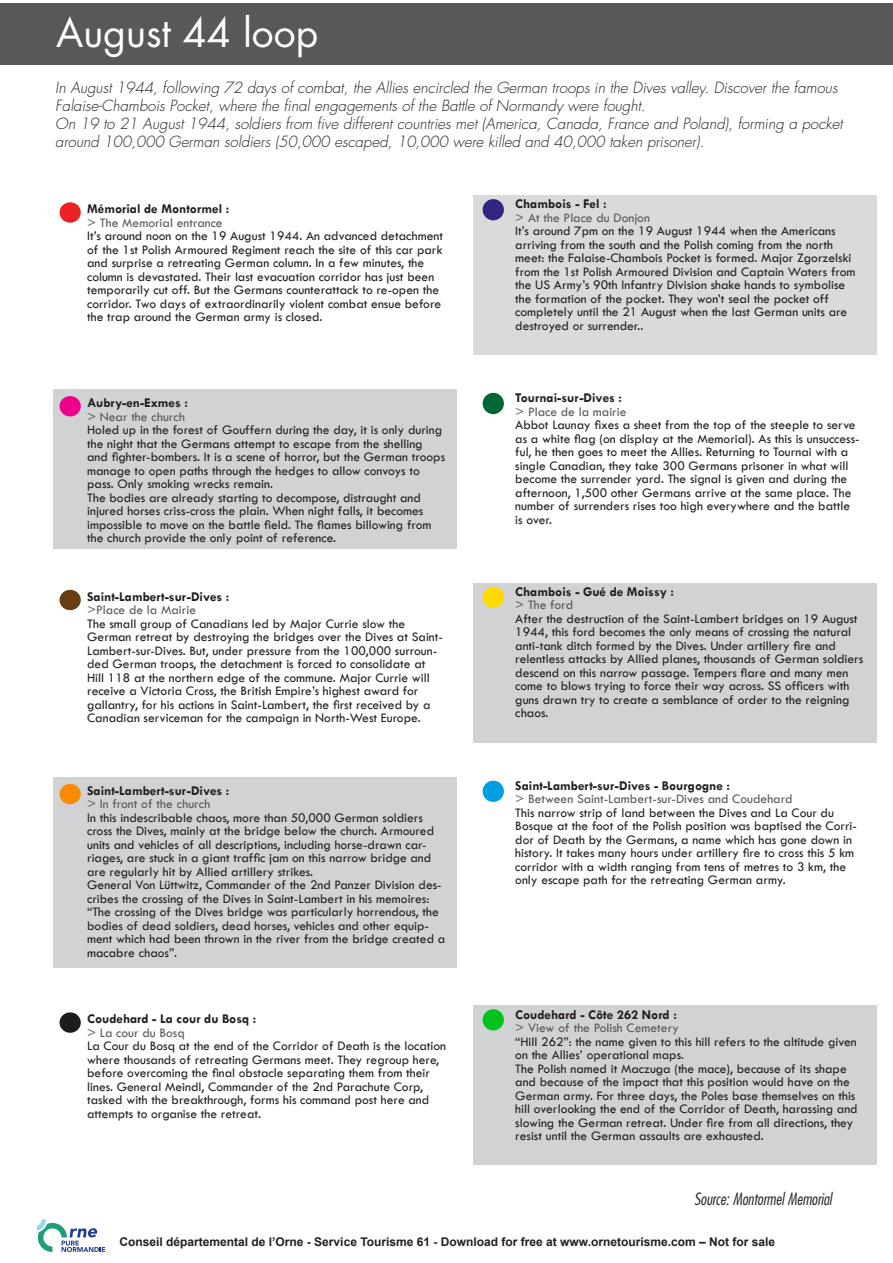
<style>
.page{position:relative;width:893px;height:1263px;background:#fff}
.page>*{position:absolute;margin:0;border:0;box-sizing:border-box;transform-origin:0 0}
.t1{font:39px "Futura Std";color:#fff}
.t2{font:italic 300 condensed 16.5px "Futura Std";color:#231f20}
.t3{font:italic 300 15px/18px "Futura Std";color:#231f20}
.t4{font:13.5px/13.5px "Tw Cen";color:#231f20}
.t5{font:700 13.5px "Tw Cen";color:#231f20}
.t6{font:13.5px "Tw Cen";color:#57585a}
.t7{font:700 12px "Arial";color:#231f20}
</style>
<div class="page">
<div style="left:473px;top:196px;width:404px;height:159px;background:#d9dadc"></div>
<div style="left:60px;top:202px;width:21px;height:21px;background:#ee2123;border-radius:50%"></div>
<div style="left:483px;top:199px;width:21px;height:21px;background:#302682;border-radius:50%"></div>
<div style="left:53px;top:389px;width:404px;height:160px;background:#d1d2d4"></div>
<div style="left:60px;top:396px;width:21px;height:20px;background:#ed028c;border-radius:50%"></div>
<div style="left:483px;top:393px;width:21px;height:21px;background:#063;border-radius:50%"></div>
<div style="left:473px;top:583px;width:404px;height:159px;background:#d1d2d4"></div>
<div style="left:60px;top:590px;width:21px;height:20px;background:#693d12;border-radius:50%"></div>
<div style="left:483px;top:587px;width:21px;height:21px;background:#ffd900;border-radius:50%"></div>
<div style="left:473px;top:1006px;width:404px;height:159px;background:#d1d2d4"></div>
<div style="left:60px;top:1012px;width:21px;height:21px;background:#1c1c1c;border-radius:50%"></div>
<div style="left:483px;top:1009px;width:21px;height:21px;background:#00c21f;border-radius:50%"></div>
<div style="left:53px;top:777px;width:404px;height:191px;background:#d1d2d4"></div>
<div style="left:60px;top:784px;width:21px;height:20px;background:#fc8a03;border-radius:50%"></div>
<div style="left:483px;top:781px;width:21px;height:21px;background:#009ee3;border-radius:50%"></div>
<div style="left:0;top:3px;width:893px;height:62px;background:#57585a"></div>
<svg style="left:37px;top:1219px;width:68px;height:33px"></svg>
<p class="t1" style="left:56px;top:8px;width:264px">August 44 loop</p>
<p class="t3" style="left:55px;top:79px;width:784px">In August 1944, following 72 days of combat, the Allies encircled the German troops in the Dives valley. Discover the famous<br>Falaise-Chambois Pocket, where the final engagements of the Battle of Normandy were fought.</p>
<p class="t3" style="left:55px;top:115px;width:789px">On 19 to 21 August 1944, soldiers from five different countries met (America, Canada, France and Poland), forming a pocket around 100,000 German soldiers (50,000 escaped, 10,000 were killed and 40,000 taken prisoner).</p>
<p class="t5" style="left:87px;top:201px;width:144px">Mémorial de Montormel :</p>
<p class="t6" style="left:87px;top:214px;width:137px">&gt; The Memorial entrance</p>
<p class="t4" style="left:87px;top:229px;width:357px">It’s around noon on the 19 August 1944. An advanced detachment of the 1st Polish Armoured Regiment reach the site of this car park and surprise a retreating German column. In a few minutes, the column is devastated. Their last evacuation corridor has just been temporarily cut off. But the Germans counterattack to re-open the corridor. Two days of extraordinarily violent combat ensue before the trap around the German army is closed.</p>
<p class="t5" style="left:87px;top:395px;width:102px">Aubry-en-Exmes :</p>
<p class="t6" style="left:87px;top:408px;width:99px">&gt; Near the church</p>
<p class="t4" style="left:87px;top:423px;width:359px">Holed up in the forest of Gouffern during the day, it is only during the night that the Germans attempt to escape from the shelling and fighter-bombers. It is a scene of horror, but the German troops manage to open paths through the hedges to allow convoys to pass. Only smoking wrecks remain.</p>
<p class="t4" style="left:87px;top:490px;width:346px">The bodies are already starting to decompose, distraught and injured horses criss-cross the plain. When night falls, it becomes impossible to move on the battle field. The flames billowing from the church provide the only point of reference.</p>
<p class="t5" style="left:87px;top:588px;width:144px">Saint-Lambert-sur-Dives :</p>
<p class="t6" style="left:87px;top:602px;width:110px">&gt;Place de la Mairie</p>
<p class="t4" style="left:87px;top:617px;width:357px">The small group of Canadians led by Major Currie slow the German retreat by destroying the bridges over the Dives at Saint-Lambert-sur-Dives. But, under pressure from the 100,000 surroun&shy;ded German troops, the detachment is forced to consolidate at Hill 118 at the northern edge of the commune. Major Currie will receive a Victoria Cross, the British Empire’s highest award for gallantry, for his actions in Saint-Lambert, the first received by a Canadian serviceman for the campaign in North-West Europe.</p>
<p class="t5" style="left:87px;top:782px;width:144px">Saint-Lambert-sur-Dives :</p>
<p class="t6" style="left:87px;top:796px;width:125px">&gt; In front of the church</p>
<p class="t4" style="left:87px;top:811px;width:348px">In this indescribable chaos, more than 50,000 German soldiers cross the Dives, mainly at the bridge below the church. Armoured units and vehicles of all descriptions, including horse-drawn car&shy;riages, are stuck in a giant traffic jam on this narrow bridge and are regularly hit by Allied artillery strikes.</p>
<p class="t4" style="left:87px;top:878px;width:360px">General Von Lüttwitz, Commander of the 2nd Panzer Division des&shy;cribes the crossing of the Dives in Saint-Lambert in his memoires: “The crossing of the Dives bridge was particularly horrendous, the bodies of dead soldiers, dead horses, vehicles and other equip&shy;ment which had been thrown in the river from the bridge created a macabre chaos”.</p>
<p class="t5" style="left:87px;top:1011px;width:171px">Coudehard - La cour du Bosq :</p>
<p class="t6" style="left:87px;top:1024px;width:99px">&gt; La cour du Bosq</p>
<p class="t4" style="left:87px;top:1039px;width:360px">La Cour du Bosq at the end of the Corridor of Death is the location where thousands of retreating Germans meet. They regroup here, before overcoming the final obstacle separating them from their lines. General Meindl, Commander of the 2nd Parachute Corp, tasked with the breakthrough, forms his command post here and attempts to organise the retreat.</p>
<p class="t5" style="left:515px;top:196px;width:93px">Chambois - Fel :</p>
<p class="t6" style="left:515px;top:210px;width:136px">&gt; At the Place du Donjon</p>
<p class="t4" style="left:515px;top:224px;width:342px">It’s around 7pm on the 19 August 1944 when the Americans arriving from the south and the Polish coming from the north meet: the Falaise-Chambois Pocket is formed. Major Zgorzelski from the 1st Polish Armoured Division and Captain Waters from the US Army’s 90th Infantry Division shake hands to symbolise the formation of the pocket. They won’t seal the pocket off completely until the 21 August when the last German units are destroyed or surrender..</p>
<p class="t5" style="left:515px;top:390px;width:108px">Tournai-sur-Dives :</p>
<p class="t6" style="left:515px;top:403px;width:113px">&gt; Place de la mairie</p>
<p class="t4" style="left:515px;top:418px;width:346px">Abbot Launay fixes a sheet from the top of the steeple to serve as a white flag (on display at the Memorial). As this is unsuccess&shy;ful, he then goes to meet the Allies. Returning to Tournai with a single Canadian, they take 300 Germans prisoner in what will become the surrender yard. The signal is given and during the afternoon, 1,500 other Germans arrive at the same place. The number of surrenders rises too high everywhere and the battle is over.</p>
<p class="t5" style="left:515px;top:583px;width:160px">Chambois - Gué de Moissy :</p>
<p class="t6" style="left:515px;top:597px;width:59px">&gt; The ford</p>
<p class="t4" style="left:515px;top:612px;width:349px">After the destruction of the Saint-Lambert bridges on 19 August 1944, this ford becomes the only means of crossing the natural anti-tank ditch formed by the Dives. Under artillery fire and relentless attacks by Allied planes, thousands of German soldiers descend on this narrow passage. Tempers flare and many men come to blows trying to force their way across. SS officers with guns drawn try to create a semblance of order to the reigning chaos.</p>
<p class="t5" style="left:515px;top:777px;width:216px">Saint-Lambert-sur-Dives - Bourgogne :</p>
<p class="t6" style="left:515px;top:791px;width:279px">&gt; Between Saint-Lambert-sur-Dives and Coudehard</p>
<p class="t4" style="left:515px;top:806px;width:343px">This narrow strip of land between the Dives and La Cour du Bosque at the foot of the Polish position was baptised the Corri&shy;dor of Death by the Germans, a name which has gone down in history. It takes many hours under artillery fire to cross this 5 km corridor with a width ranging from tens of metres to 3 km, the only escape path for the retreating German army.</p>
<p class="t5" style="left:515px;top:1006px;width:163px">Coudehard - Côte 262 Nord :</p>
<p class="t6" style="left:515px;top:1020px;width:165px">&gt; View of the Polish Cemetery</p>
<p class="t4" style="left:515px;top:1034px;width:343px">“Hill 262”: the name given to this hill refers to the altitude given on the Allies’ operational maps.</p>
<p class="t4" style="left:515px;top:1061px;width:344px">The Polish named it Maczuga (the mace), because of its shape and because of the impact that this position would have on the German army. For three days, the Poles base themselves on this hill overlooking the end of the Corridor of Death, harassing and slowing the German retreat. Under fire from all directions, they resist until the German assaults are exhausted.</p>
<p class="t2" style="left:694px;top:1189px;width:139px">Source: Montormel Memorial</p>
<p class="t7" style="left:120px;top:1233px;width:657px">Conseil départemental de l’Orne - Service Tourisme 61 - Download for free at www.ornetourisme.com – Not for sale</p>
</div>
